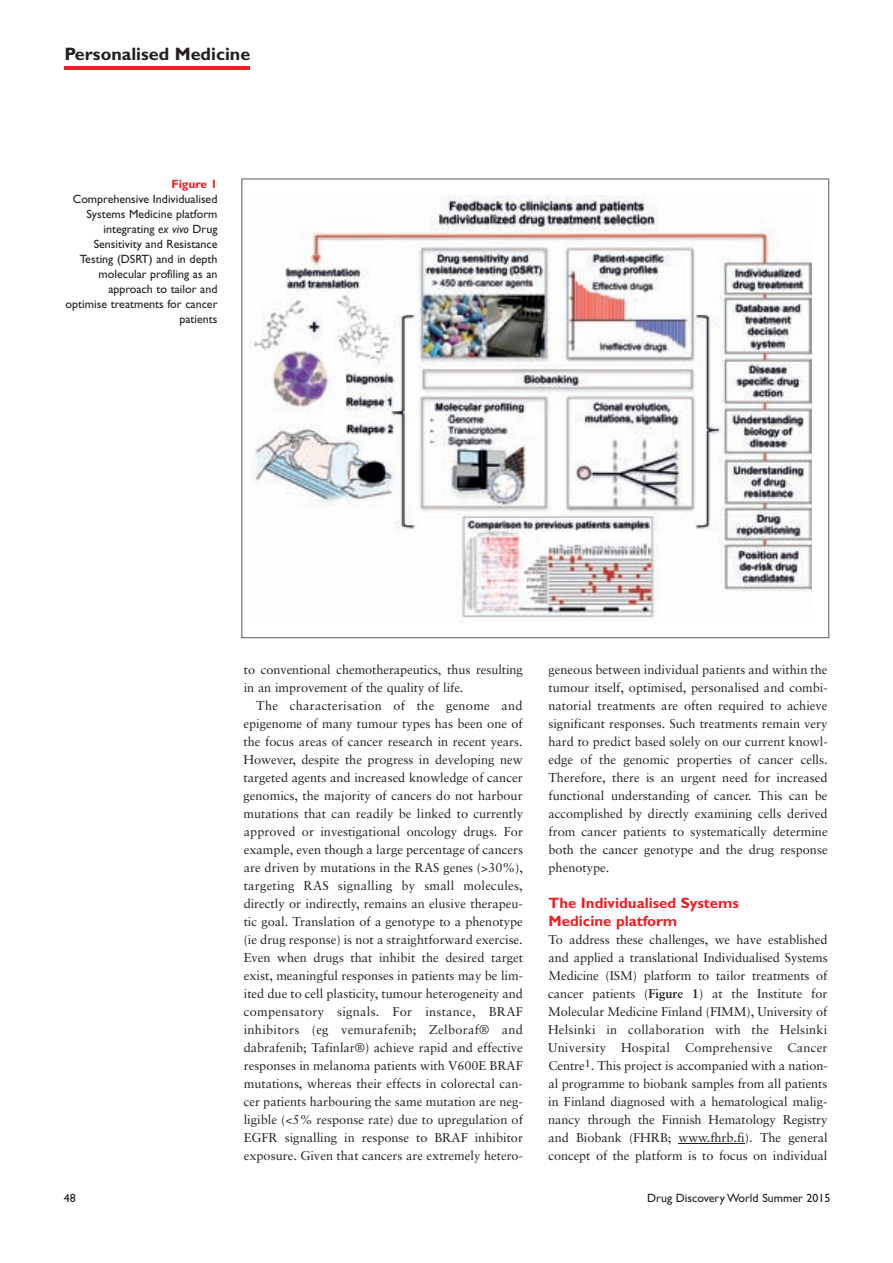
<style>
.page{position:relative;width:893px;height:1263px;background:#fff}
.page>*{position:absolute;margin:0;border:0;box-sizing:border-box;transform-origin:0 0}
.t1{font:700 18px "Gill Sans";color:#231f20}
.t2{font:700 15px/18px "Gill Sans";color:#ee1d23}
.t3{font:12.75px/18px "Sabon";letter-spacing:-.005em;color:#231f20;text-align:justify}
.t4{font:12px/15px "Gill Sans";color:#231f20;text-align:right}
.t5{font:700 12px "Gill Sans";color:#ee1d23}
.s1{font-style:italic}
.s2{font-weight:700}
</style>
<div class="page">
<hr style="left:679px;top:1143px;width:66px;height:1px;background:#231f20">
<hr style="left:65px;top:67px;width:185px;height:3px;background:#ee1d23">
<svg style="left:242px;top:179px;width:587px;height:459px"></svg>
<h1 class="t1" style="left:65px;top:47px;width:187px">Personalised Medicine</h1>
<p class="t5" style="left:171px;top:180px;width:48px">Figure 1</p>
<p class="t4" style="left:66px;top:193px;width:153px">Comprehensive Individualised<br>Systems Medicine platform integrating <span class="s1">ex vivo</span> Drug<br>Sensitivity and Resistance<br>Testing (DSRT) and in depth molecular profiling as an approach to tailor and optimise treatments for cancer patients</p>
<p class="t3" style="left:244px;top:662px;width:281px">to conventional chemotherapeutics, thus resulting in an improvement of the quality of life.</p>
<p class="t3" style="left:243px;top:698px;width:281px;text-indent:13px">The characterisation of the genome and epigenome of many tumour types has been one of the focus areas of cancer research in recent years.<br>However, despite the progress in developing new targeted agents and increased knowledge of cancer genomics, the majority of cancers do not harbour mutations that can readily be linked to currently approved or investigational oncology drugs. For example, even though a large percentage of cancers are driven by mutations in the RAS genes (&gt;30%), targeting RAS signalling by small molecules, directly or indirectly, remains an elusive therapeu&shy;tic goal. Translation of a genotype to a phenotype (ie drug response) is not a straightforward exercise.<br>Even when drugs that inhibit the desired target exist, meaningful responses in patients may be lim&shy;ited due to cell plasticity, tumour heterogeneity and compensatory signals. For instance, BRAF inhibitors (eg vemurafenib; Zelboraf® and dabrafenib; Tafinlar®) achieve rapid and effective responses in melanoma patients with V600E BRAF mutations, whereas their effects in colorectal can&shy;cer patients harbouring the same mutation are neg&shy;ligible (&lt;5% response rate) due to upregulation of EGFR signalling in response to BRAF inhibitor exposure. Given that cancers are extremely hetero-</p>
<p class="t3" style="left:548px;top:662px;width:281px">geneous between individual patients and within the tumour itself, optimised, personalised and combi&shy;natorial treatments are often required to achieve significant responses. Such treatments remain very hard to predict based solely on our current knowl&shy;edge of the genomic properties of cancer cells.<br>Therefore, there is an urgent need for increased functional understanding of cancer. This can be accomplished by directly examining cells derived from cancer patients to systematically determine both the cancer genotype and the drug response phenotype.</p>
<p class="t2" style="left:549px;top:895px;width:192px">The Individualised Systems<br>Medicine platform</p>
<p class="t3" style="left:548px;top:932px;width:281px">To address these challenges, we have established and applied a translational Individualised Systems Medicine (ISM) platform to tailor treatments of cancer patients (<span class="s2">Figure 1</span>) at the Institute for Molecular Medicine Finland (FIMM), University of Helsinki in collaboration with the Helsinki University Hospital Comprehensive Cancer Centre<sup>1</sup>. This project is accompanied with a nation&shy;al programme to biobank samples from all patients in Finland diagnosed with a hematological malig&shy;nancy through the Finnish Hematology Registry and Biobank (FHRB; www.fhrb.fi). The general concept of the platform is to focus on individual</p>
<p class="t4" style="left:64px;top:1191px;width:13px">48</p>
<p class="t4" style="left:647px;top:1191px;width:185px">Drug Discovery World Summer 2015</p>
</div>
